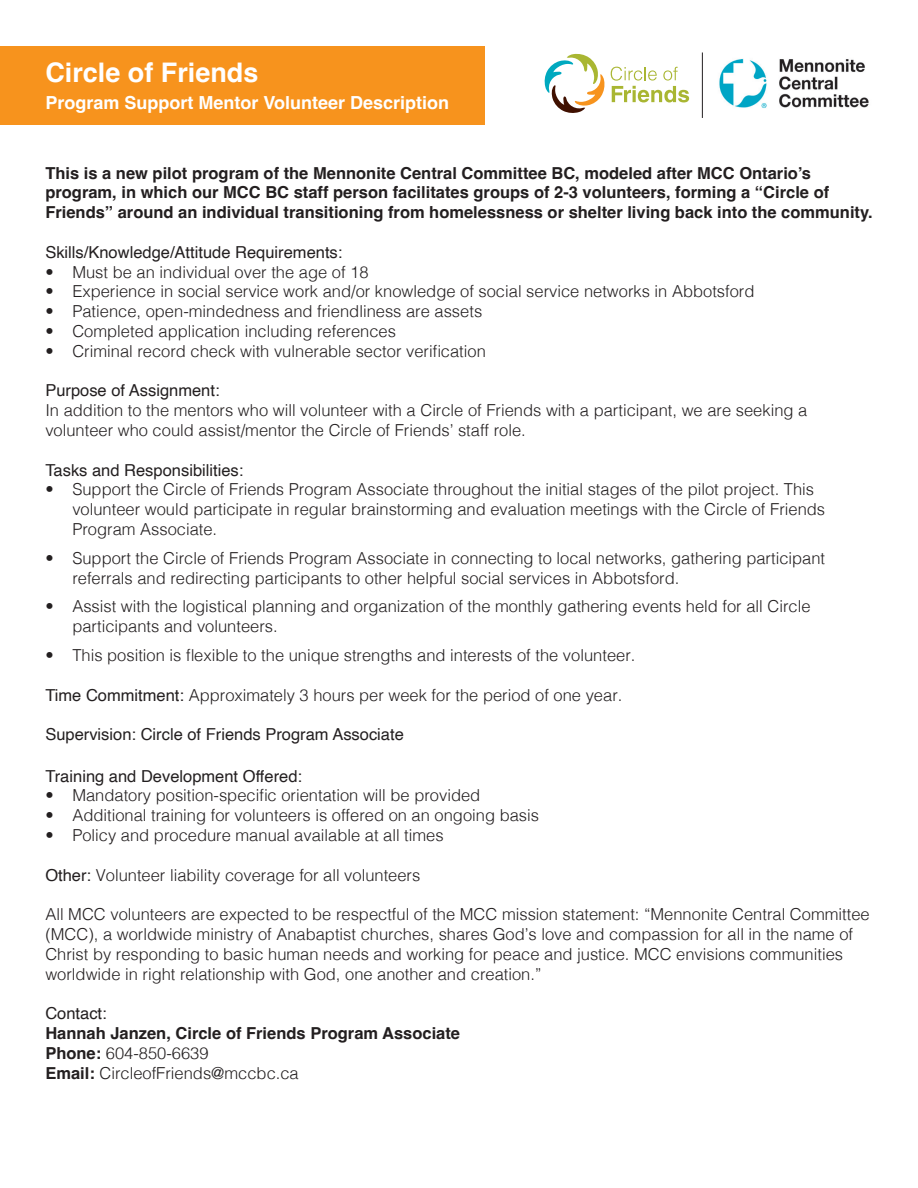
<style>
.page{position:relative;width:918px;height:1188px;background:#fff}
.page>*{position:absolute;margin:0;border:0;box-sizing:border-box;transform-origin:0 0}
.t1{font:700 27px "Helvetica";color:#fff}
.t2{font:700 18px "Helvetica";color:#fff}
.t3{font:300 16.5px/19.8px "Helvetica";color:#231f20}
.t4{font:700 16.5px/19.8px "Helvetica";color:#231f20}
.t5{font:16.5px "Helvetica";color:#231f20}
.s1{font-weight:400}
.s2{font-weight:700}
</style>
<div class="page">
<div style="left:0;top:46px;width:484px;height:78px;background:#f7931d"></div>
<img style="left:719px;top:59px;width:150px;height:49px">
<hr style="left:702px;top:52px;width:1px;height:66px;background:#231f20">
<svg style="left:545px;top:54px;width:60px;height:59px"></svg>
<svg style="left:611px;top:67px;width:78px;height:35px"></svg>
<p class="t1" style="left:45px;top:56px;width:215px">Circle of Friends</p>
<p class="t2" style="left:45px;top:92px;width:405px">Program Support Mentor Volunteer Description</p>
<p class="t4" style="left:45px;top:165px;width:829px">This is a new pilot program of the Mennonite Central Committee BC, modeled after MCC Ontario’s program, in which our MCC BC staff person facilitates groups of 2-3 volunteers, forming a “Circle of<br>Friends” around an individual transitioning from homelessness or shelter living back into the community.</p>
<p class="t5" style="left:45px;top:239px;width:299px">Skills/Knowledge/Attitude Requirements:</p>
<p class="t3" style="left:45px;top:261px;width:325px">• Must be an individual over the age of 18</p>
<p class="t3" style="left:45px;top:281px;width:711px">• Experience in social service work and/or knowledge of social service networks in Abbotsford</p>
<p class="t3" style="left:45px;top:300px;width:438px">• Patience, open-mindedness and friendliness are assets</p>
<p class="t3" style="left:45px;top:320px;width:352px">• Completed application including references</p>
<p class="t3" style="left:45px;top:340px;width:442px">• Criminal record check with vulnerable sector verification</p>
<p class="t5" style="left:45px;top:378px;width:176px">Purpose of Assignment:</p>
<p class="t3" style="left:45px;top:399px;width:764px">In addition to the mentors who will volunteer with a Circle of Friends with a participant, we are seeking a volunteer who could assist/mentor the Circle of Friends’ staff role.</p>
<p class="t5" style="left:45px;top:457px;width:200px">Tasks and Responsibilities:</p>
<p class="t3" style="left:72px;top:479px;width:754px;text-indent:-27px">• Support the Circle of Friends Program Associate throughout the initial stages of the pilot project. This volunteer would participate in regular brainstorming and evaluation meetings with the Circle of Friends<br>Program Associate.</p>
<p class="t3" style="left:72px;top:547px;width:754px;text-indent:-27px">• Support the Circle of Friends Program Associate in connecting to local networks, gathering participant referrals and redirecting participants to other helpful social services in Abbotsford.</p>
<p class="t3" style="left:72px;top:596px;width:740px;text-indent:-27px">• Assist with the logistical planning and organization of the monthly gathering events held for all Circle participants and volunteers.</p>
<p class="t3" style="left:45px;top:644px;width:592px">• This position is flexible to the unique strengths and interests of the volunteer.</p>
<p class="t3" style="left:45px;top:684px;width:579px"><span class="s1">Time Commitment:</span> Approximately 3 hours per week for the period of one year.</p>
<p class="t5" style="left:45px;top:722px;width:360px">Supervision: Circle of Friends Program Associate</p>
<p class="t5" style="left:45px;top:763px;width:258px">Training and Development Offered:</p>
<p class="t3" style="left:45px;top:785px;width:437px">• Mandatory position-specific orientation will be provided</p>
<p class="t3" style="left:45px;top:804px;width:495px">• Additional training for volunteers is offered on an ongoing basis</p>
<p class="t3" style="left:45px;top:824px;width:400px">• Policy and procedure manual available at all times</p>
<p class="t3" style="left:45px;top:864px;width:377px"><span class="s1">Other:</span> Volunteer liability coverage for all volunteers</p>
<p class="t3" style="left:45px;top:903px;width:826px">All MCC volunteers are expected to be respectful of the MCC mission statement: “Mennonite Central Committee (MCC), a worldwide ministry of Anabaptist churches, shares God’s love and compassion for all in the name of Christ by responding to basic human needs and working for peace and justice. MCC envisions communities worldwide in right relationship with God, one another and creation.”</p>
<p class="t5" style="left:45px;top:1001px;width:63px">Contact:</p>
<p class="t4" style="left:45px;top:1025px;width:416px">Hannah Janzen, Circle of Friends Program Associate</p>
<p class="t3" style="left:45px;top:1042px;width:165px"><span class="s2">Phone:</span> 604-850-6639</p>
<p class="t3" style="left:45px;top:1062px;width:255px"><span class="s2">Email:</span> CircleofFriends@mccbc.ca</p>
</div>
